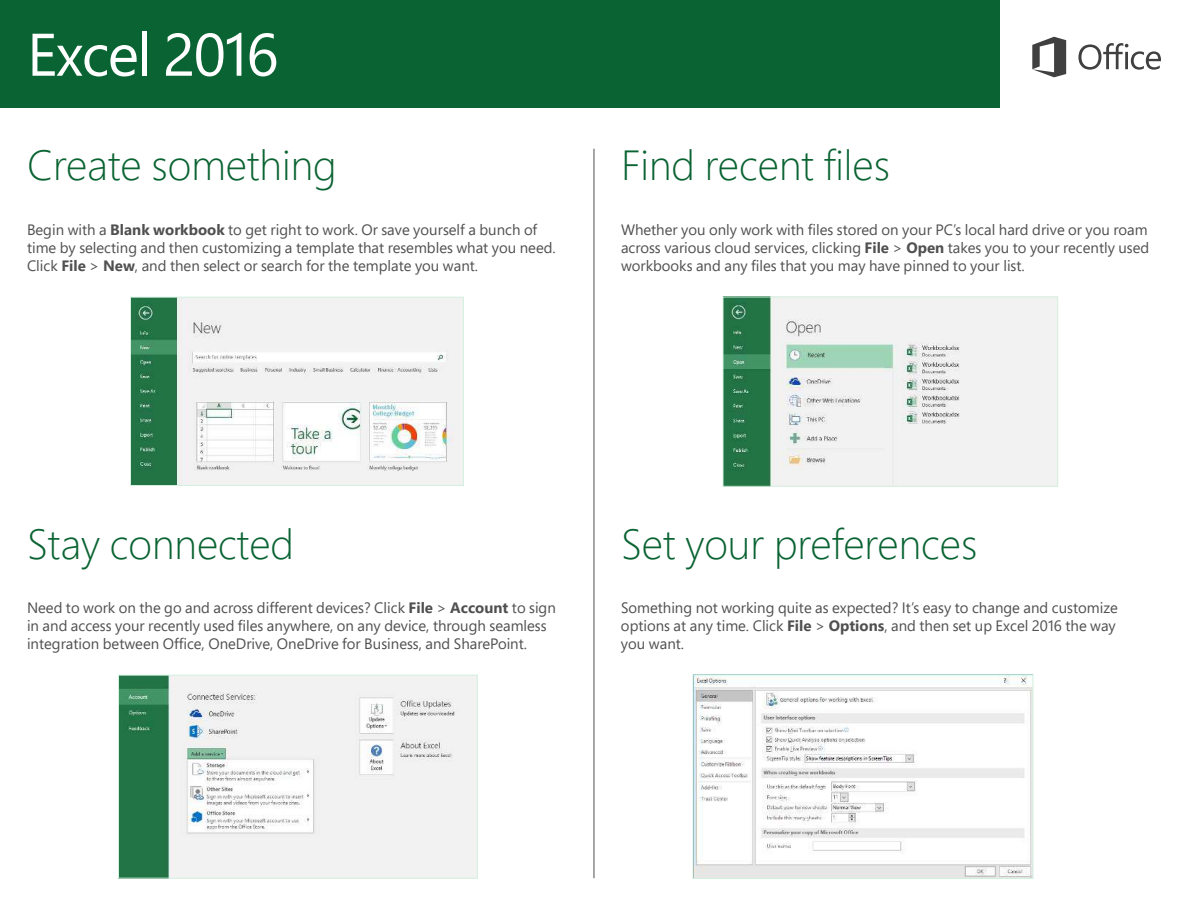
<style>
.page{position:relative;width:1188px;height:918px;background:#fff}
.page>*{position:absolute;margin:0;border:0;box-sizing:border-box;transform-origin:0 0}
.t1{font:60px "Segoe Pro";letter-spacing:-.025em;color:#fff}
.t2{font:300 42px "Segoe Pro";color:#0a6332}
.t3{font:15px/18px "Segoe Pro";color:#505050}
.s1{font-weight:700}
</style>
<div class="page">
<div style="left:0;top:0;width:999px;height:108px;background:#0a6332"></div>
<svg style="left:1078px;top:43px;width:83px;height:27px"></svg>
<svg style="left:1032px;top:37px;width:34px;height:40px"></svg>
<hr style="left:594px;top:149px;width:1px;height:729px;background:#505050">
<img style="left:132px;top:299px;width:330px;height:185px">
<div style="left:130px;top:297px;width:334px;height:189px;border:1px solid #d3f0e0"></div>
<img style="left:725px;top:299px;width:331px;height:186px">
<div style="left:723px;top:297px;width:335px;height:190px;border:1px solid #d3f0e0"></div>
<img style="left:695px;top:676px;width:336px;height:201px">
<div style="left:693px;top:674px;width:340px;height:205px;border:1px solid #d3f0e0"></div>
<img style="left:120px;top:677px;width:356px;height:200px">
<div style="left:118px;top:675px;width:360px;height:204px;border:1px solid #d3f0e0"></div>
<h1 class="t1" style="left:27px;top:31px;width:253px">Excel 2016</h1>
<h2 class="t2" style="left:27px;top:137px;width:311px">Create something</h2>
<p class="t3" style="left:27px;top:220px;width:530px">Begin with a <span class="s1">Blank workbook</span> to get right to work. Or save yourself a bunch of time by selecting and then customizing a template that resembles what you need.<br>Click <span class="s1">File</span> &gt; <span class="s1">New</span>, and then select or search for the template you want.</p>
<h2 class="t2" style="left:621px;top:136px;width:271px">Find recent iles</h2>
<p class="t3" style="left:621px;top:220px;width:530px;text-align:justify">Whether you only work with iles stored on your PC’s local hard drive or you roam across various cloud services, clicking <span class="s1">File</span> &gt; <span class="s1">Open</span> takes you to your recently used workbooks and any iles that you may have pinned to your list.</p>
<h2 class="t2" style="left:27px;top:528px;width:269px">Stay connected</h2>
<p class="t3" style="left:27px;top:601px;width:530px">Need to work on the go and across different devices? Click <span class="s1">File</span> &gt; <span class="s1">Account</span> to sign in and access your recently used iles anywhere, on any device, through seamless integration between Ofice, OneDrive, OneDrive for Business, and SharePoint.</p>
<h2 class="t2" style="left:621px;top:515px;width:358px">Set your preferences</h2>
<p class="t3" style="left:621px;top:599px;width:498px">Something not working quite as expected? It’s easy to change and customize options at any time. Click <span class="s1">File</span> &gt; <span class="s1">Options</span>, and then set up Excel 2016 the way you want.</p>
</div>
